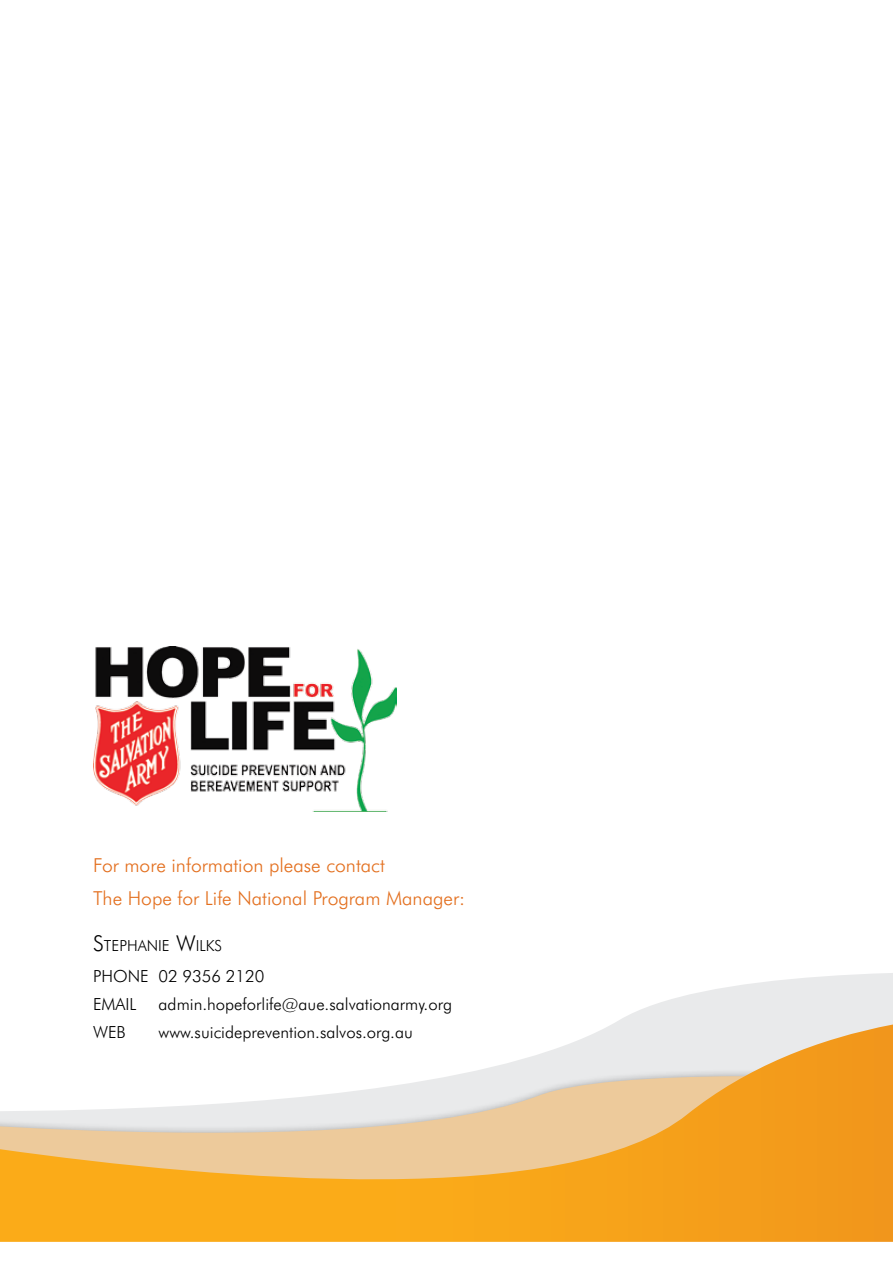
<style>
.page{position:relative;width:893px;height:1263px;background:#fff}
.page>*{position:absolute;margin:0;border:0;box-sizing:border-box;transform-origin:0 0}
.t1{font:300 19.2px/32.7px "Futura BT";color:#e36f1e}
.t2{font:300 16.65px/27.9px "Futura BT";color:#000}
.t3{font:300 15.3px "Futura BT";color:#000}
.s1{font-size:21.9px}
</style>
<div class="page">
<img style="left:93px;top:647px;width:304px;height:164px">
<svg style="left:613px;top:973px;width:280px;height:51px;fill:#e9eaeb"></svg>
<svg style="left:0;top:1024px;width:893px;height:218px"></svg>
<p class="t1" style="left:93px;top:848px;width:374px">For more information please contact<br>The Hope for Life National Program Manager:</p>
<p class="t3" style="left:93px;top:936px;width:131px"><span class="s1">S</span>TEPHANIE <span class="s1">W</span>ILKS</p>
<p class="t2" style="left:93px;top:962px;width:173px">PHONE 02 9356 2120<br>EMAIL</p>
<p class="t2" style="left:159px;top:990px;width:295px">admin.hopeforlife@aue.salvationarmy.org</p>
<p class="t2" style="left:93px;top:1018px;width:34px">WEB</p>
<p class="t2" style="left:159px;top:1018px;width:256px">www.suicideprevention.salvos.org.au</p>
</div>
